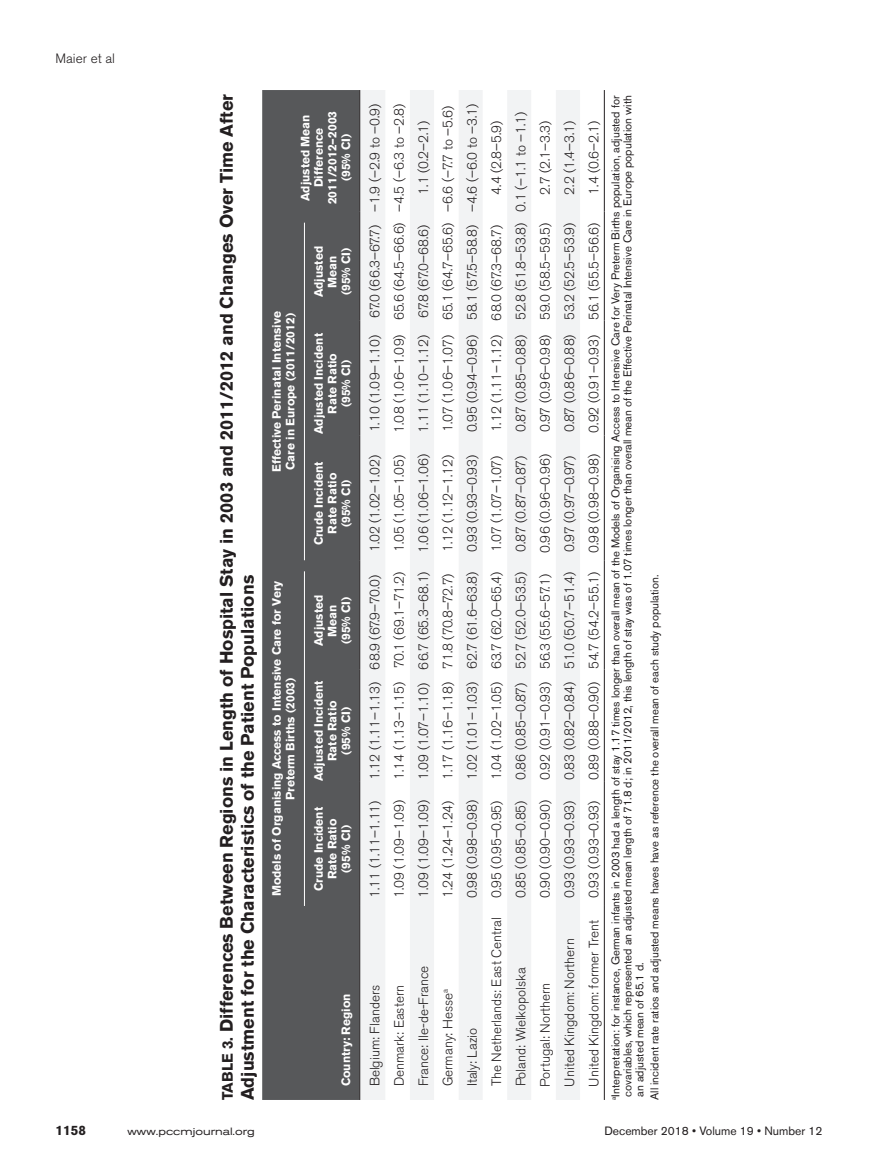
<style>
.page{position:relative;width:878px;height:1175px;background:#fff}
.page>*{position:absolute;margin:0;border:0;box-sizing:border-box;transform-origin:0 0}
.t1{font:700 18px/21px "Akzidenz Grotesk BE";color:#231f20}
.t2{font:300 13.5px "Akzidenz Grotesk BE";color:#231f20}
.t3{font:300 13.5px "Akzidenz Grotesk BE";letter-spacing:.02em;color:#231f20}
.t4{font:300 13.5px "Akzidenz Grotesk BE";letter-spacing:-.02em;color:#231f20}
.t5{font:700 13.5px "Akzidenz Grotesk BE";color:#231f20}
.t6{font:700 12px/13.5px "Akzidenz Grotesk BE";color:#fff;text-align:center}
.t7{font:12px "Akzidenz Grotesk BE";color:#231f20}
.t8{font:11.25px/12px "Akzidenz Grotesk BE";color:#231f20;text-align:justify}
.t9{font:expanded 10.5px "Akzidenz Grotesk BE";color:#231f20}
.s1{font-size:15px}
</style>
<div class="page">
<svg style="left:262px;top:90px;width:97px;height:1010px;background:#595a5c"></svg>
<div style="left:360px;top:90px;width:25px;height:1010px;background:#f2f3f4"></div>
<svg style="left:410px;top:90px;width:194px;height:1010px"></svg>
<hr style="left:359px;top:906px;width:1px;height:194px;background:#231f20">
<hr style="left:359px;top:781px;width:1px;height:125px;background:#231f20">
<hr style="left:359px;top:669px;width:1px;height:112px;background:#231f20">
<hr style="left:359px;top:560px;width:1px;height:109px;background:#231f20">
<hr style="left:359px;top:435px;width:1px;height:125px;background:#231f20">
<hr style="left:359px;top:320px;width:1px;height:115px;background:#231f20">
<hr style="left:359px;top:211px;width:1px;height:109px;background:#231f20">
<hr style="left:359px;top:90px;width:1px;height:121px;background:#231f20">
<hr style="left:604px;top:906px;width:1px;height:194px;background:#231f20">
<hr style="left:604px;top:781px;width:1px;height:125px;background:#231f20">
<hr style="left:604px;top:669px;width:1px;height:112px;background:#231f20">
<hr style="left:604px;top:560px;width:1px;height:109px;background:#231f20">
<hr style="left:604px;top:435px;width:1px;height:125px;background:#231f20">
<hr style="left:604px;top:320px;width:1px;height:115px;background:#231f20">
<hr style="left:604px;top:211px;width:1px;height:109px;background:#231f20">
<hr style="left:604px;top:90px;width:1px;height:121px;background:#231f20">
<hr style="left:304px;top:571px;width:1px;height:335px;background:#fff">
<hr style="left:304px;top:223px;width:1px;height:337px;background:#fff">
<p class="t2" style="left:56px;top:51px;width:61px">Maier et al</p>
<h1 class="t1" style="left:216px;top:1100px;width:1007px;rotate:-90deg"><span class="s1">TABLE 3.</span> Differences Between Regions in Length of Hospital Stay in 2003 and 2011/2012 and Changes Over Time After<br>Adjustment for the Characteristics of the Patient Populations</h1>
<p class="t6" style="left:298px;top:204px;width:95px;rotate:-90deg">Adjusted Mean<br>Difference<br>2011/2012–2003 (95% CI)</p>
<p class="t6" style="left:270px;top:472px;width:162px;text-align:left;rotate:-90deg">Effective Perinatal Intensive<br>Care in Europe (2011/2012)</p>
<p class="t6" style="left:270px;top:896px;width:317px;rotate:-90deg">Models of Organising Access to Intensive Care for Very<br>Preterm Births (2003)</p>
<p class="t6" style="left:312px;top:297px;width:53px;rotate:-90deg">Adjusted<br>Mean (95% CI)</p>
<p class="t6" style="left:312px;top:434px;width:102px;rotate:-90deg">Adjusted Incident<br>Rate Ratio<br>(95% CI)</p>
<p class="t6" style="left:312px;top:545px;width:85px;rotate:-90deg">Crude Incident<br>Rate Ratio (95% CI)</p>
<p class="t6" style="left:312px;top:646px;width:52px;rotate:-90deg">Adjusted<br>Mean (95% CI)</p>
<p class="t6" style="left:312px;top:781px;width:102px;rotate:-90deg">Adjusted Incident<br>Rate Ratio<br>(95% CI)</p>
<p class="t6" style="left:312px;top:891px;width:85px;rotate:-90deg">Crude Incident<br>Rate Ratio (95% CI)</p>
<p class="t6" style="left:339px;top:1086px;width:94px;rotate:-90deg">Country: Region</p>
<p class="t2" style="left:367px;top:432px;width:330px;rotate:-90deg">1.10 (1.09–1.10) 67.0 (66.3–67.7) –1.9 (–2.9 to –0.9)</p>
<p class="t2" style="left:367px;top:552px;width:99px;rotate:-90deg">1.02 (1.02–1.02)</p>
<p class="t2" style="left:367px;top:779px;width:207px;rotate:-90deg">1.12 (1.11–1.13) 68.9 (67.9–70.0)</p>
<p class="t2" style="left:367px;top:898px;width:99px;rotate:-90deg">1.11 (1.11–1.11)</p>
<p class="t3" style="left:391px;top:433px;width:331px;rotate:-90deg">1.08 (1.06–1.09) 65.6 (64.5–66.6) –4.5 (–6.3 to –2.8)</p>
<p class="t2" style="left:391px;top:552px;width:99px;rotate:-90deg">1.05 (1.05–1.05)</p>
<p class="t2" style="left:391px;top:779px;width:209px;rotate:-90deg">1.14 (1.13–1.15) 70.1 (69.1–71.2)</p>
<p class="t2" style="left:391px;top:898px;width:100px;rotate:-90deg">1.09 (1.09–1.09)</p>
<p class="t2" style="left:367px;top:1086px;width:103px;rotate:-90deg">Belgium: Flanders</p>
<p class="t2" style="left:391px;top:1086px;width:103px;rotate:-90deg">Denmark: Eastern</p>
<p class="t2" style="left:416px;top:195px;width:75px;rotate:-90deg">1.1 (0.2–2.1)</p>
<p class="t2" style="left:416px;top:432px;width:209px;rotate:-90deg">1.11 (1.10–1.12) 67.8 (67.0–68.6)</p>
<p class="t2" style="left:416px;top:552px;width:100px;rotate:-90deg">1.06 (1.06–1.06)</p>
<p class="t2" style="left:416px;top:780px;width:210px;rotate:-90deg">1.09 (1.07–1.10) 66.7 (65.3–68.1)</p>
<p class="t2" style="left:416px;top:898px;width:100px;rotate:-90deg">1.09 (1.09–1.09)</p>
<p class="t2" style="left:416px;top:1086px;width:122px;rotate:-90deg">France: Ile-de-France</p>
<p class="t2" style="left:440px;top:432px;width:328px;rotate:-90deg">1.07 (1.06–1.07) 65.1 (64.7–65.6) –6.6 (–7.7 to –5.6)</p>
<p class="t2" style="left:440px;top:552px;width:99px;rotate:-90deg">1.12 (1.12–1.12)</p>
<p class="t4" style="left:440px;top:779px;width:208px;rotate:-90deg">1.17 (1.16–1.18) 71.8 (70.8–72.7)</p>
<p class="t2" style="left:440px;top:898px;width:99px;rotate:-90deg">1.24 (1.24–1.24)</p>
<p class="t2" style="left:464px;top:432px;width:330px;rotate:-90deg">0.95 (0.94–0.96) 58.1 (57.5–58.8) –4.6 (–6.0 to –3.1)</p>
<p class="t2" style="left:464px;top:552px;width:99px;rotate:-90deg">0.93 (0.93–0.93)</p>
<p class="t2" style="left:464px;top:779px;width:210px;rotate:-90deg">1.02 (1.01–1.03) 62.7 (61.6–63.8)</p>
<p class="t2" style="left:464px;top:898px;width:100px;rotate:-90deg">0.98 (0.98–0.98)</p>
<p class="t2" style="left:440px;top:1086px;width:99px;rotate:-90deg">Germany: Hesse<sup>a</sup></p>
<p class="t2" style="left:464px;top:1086px;width:60px;rotate:-90deg">Italy: Lazio</p>
<p class="t2" style="left:489px;top:195px;width:75px;rotate:-90deg">4.4 (2.8–5.9)</p>
<p class="t2" style="left:489px;top:432px;width:209px;rotate:-90deg">1.12 (1.11–1.12) 68.0 (67.3–68.7)</p>
<p class="t2" style="left:489px;top:552px;width:97px;rotate:-90deg">1.07 (1.07–1.07)</p>
<p class="t2" style="left:489px;top:779px;width:210px;rotate:-90deg">1.04 (1.02–1.05) 63.7 (62.0–65.4)</p>
<p class="t2" style="left:489px;top:898px;width:99px;rotate:-90deg">0.95 (0.95–0.95)</p>
<p class="t2" style="left:489px;top:1086px;width:171px;rotate:-90deg">The Netherlands: East Central</p>
<p class="t2" style="left:513px;top:432px;width:322px;rotate:-90deg">0.87 (0.85–0.88) 52.8 (51.8–53.8) 0.1 (–1.1 to –1.1)</p>
<p class="t2" style="left:513px;top:552px;width:97px;rotate:-90deg">0.87 (0.87–0.87)</p>
<p class="t2" style="left:513px;top:780px;width:210px;rotate:-90deg">0.86 (0.85–0.87) 52.7 (52.0–53.5)</p>
<p class="t2" style="left:513px;top:898px;width:99px;rotate:-90deg">0.85 (0.85–0.85)</p>
<p class="t2" style="left:537px;top:195px;width:75px;rotate:-90deg">2.7 (2.1–3.3)</p>
<p class="t2" style="left:537px;top:432px;width:211px;rotate:-90deg">0.97 (0.96–0.98) 59.0 (58.5–59.5)</p>
<p class="t2" style="left:537px;top:552px;width:100px;rotate:-90deg">0.96 (0.96–0.96)</p>
<p class="t2" style="left:537px;top:780px;width:207px;rotate:-90deg">0.92 (0.91–0.93) 56.3 (55.6–57.1)</p>
<p class="t2" style="left:537px;top:898px;width:100px;rotate:-90deg">0.90 (0.90–0.90)</p>
<p class="t2" style="left:561px;top:195px;width:75px;rotate:-90deg">2.2 (1.4–3.1)</p>
<p class="t2" style="left:561px;top:432px;width:211px;rotate:-90deg">0.87 (0.86–0.88) 53.2 (52.5–53.9)</p>
<p class="t2" style="left:561px;top:552px;width:97px;rotate:-90deg">0.97 (0.97–0.97)</p>
<p class="t2" style="left:561px;top:780px;width:210px;rotate:-90deg">0.83 (0.82–0.84) 51.0 (50.7–51.4)</p>
<p class="t2" style="left:561px;top:898px;width:99px;rotate:-90deg">0.93 (0.93–0.93)</p>
<p class="t2" style="left:513px;top:1086px;width:121px;rotate:-90deg">Poland: Wielkopolska</p>
<p class="t2" style="left:537px;top:1086px;width:105px;rotate:-90deg">Portugal: Northern</p>
<p class="t2" style="left:561px;top:1086px;width:149px;rotate:-90deg">United Kingdom: Northern</p>
<p class="t2" style="left:586px;top:195px;width:75px;rotate:-90deg">1.4 (0.6–2.1)</p>
<p class="t2" style="left:586px;top:432px;width:211px;rotate:-90deg">0.92 (0.91–0.93) 56.1 (55.5–56.6)</p>
<p class="t2" style="left:586px;top:552px;width:100px;rotate:-90deg">0.98 (0.98–0.98)</p>
<p class="t2" style="left:586px;top:780px;width:210px;rotate:-90deg">0.89 (0.88–0.90) 54.7 (54.2–55.1)</p>
<p class="t2" style="left:586px;top:898px;width:99px;rotate:-90deg">0.93 (0.93–0.93)</p>
<p class="t2" style="left:586px;top:1086px;width:168px;rotate:-90deg">United Kingdom: former Trent</p>
<p class="t8" style="left:609px;top:1100px;width:1006px;rotate:-90deg"><sup>a</sup>Interpretation: for instance, German infants in 2003 had a length of stay 1.17 times longer than overall mean of the Models of Organising Access to Intensive Care for Very Preterm Births population, adjusted for covariables, which represented an adjusted mean length of 71.8 d; in 2011/2012, this length of stay was of 1.07 times longer than overall mean of the Effective Perinatal Intensive Care in Europe population with an adjusted mean of 65.1 d.</p>
<p class="t8" style="left:648px;top:1099px;width:526px;rotate:-90deg">All incident rate ratios and adjusted means haves have as reference the overall mean of each study population.</p>
<p class="t5" style="left:56px;top:1122px;width:32px">1158</p>
<p class="t9" style="left:128px;top:1125px;width:129px">www.pccmjournal.org</p>
<p class="t7" style="left:604px;top:1123px;width:219px">December 2018 • Volume 19 • Number 12</p>
</div>
